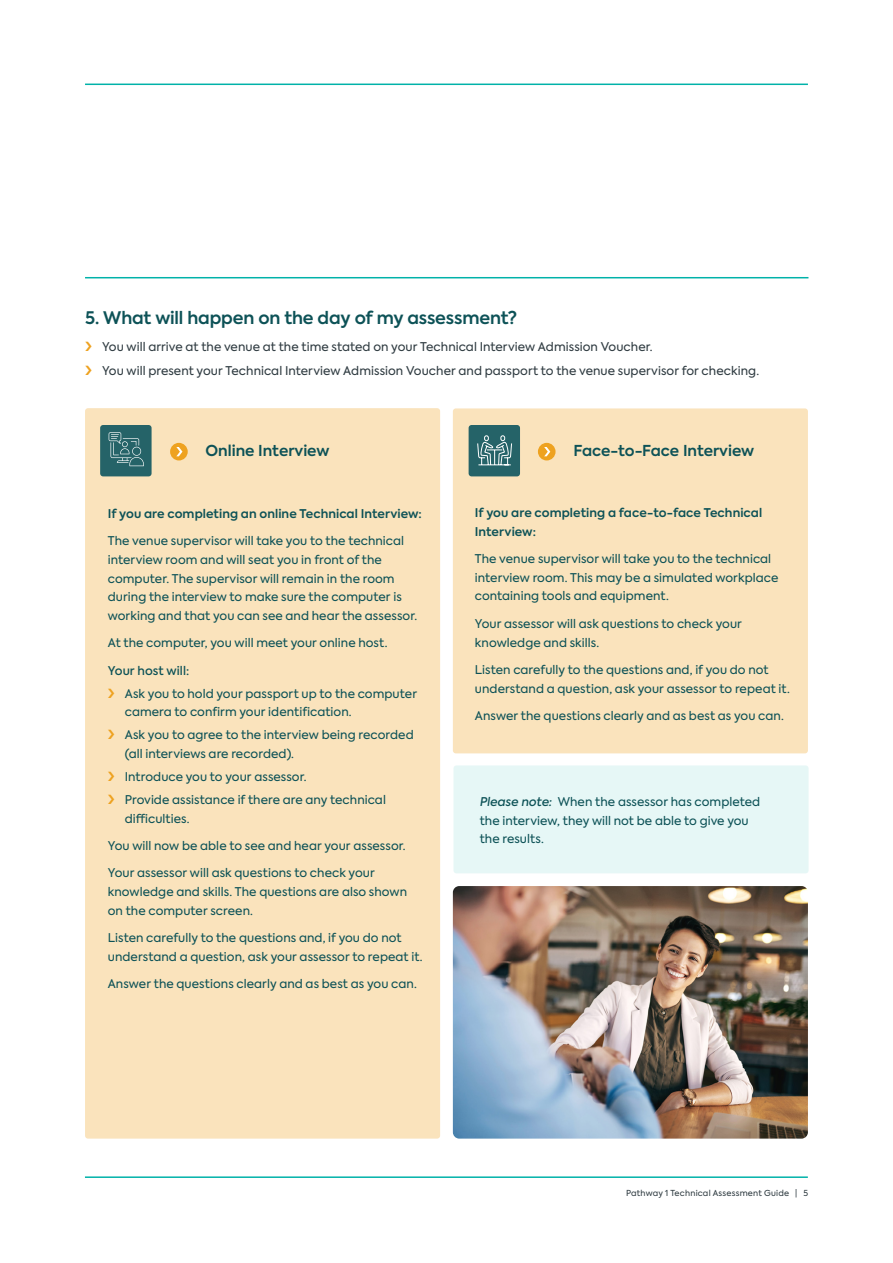
<style>
.page{position:relative;width:893px;height:1263px;background:#fff}
.page>*{position:absolute;margin:0;border:0;box-sizing:border-box;transform-origin:0 0}
.Body_copy{font:600 17.25px "Axiforma";letter-spacing:-.01em;color:#0d5257}
.t1{font:600 15px "Axiforma";color:#0d5257}
.t2{font:12px/18.8px "Axiforma";letter-spacing:.005em;color:#0d5257}
.t3{font:12px "Axiforma";letter-spacing:.005em;color:#303c42}
.t4{font:600 12px/18.8px "Axiforma";letter-spacing:.005em;color:#0d5257}
.t5{font:500 12px "Axiforma";letter-spacing:.005em;color:#0d5257}
.t6{font:8.25px "Axiforma";letter-spacing:.025em;color:#303c42}
.s1{font-weight:500;font-style:italic}
</style>
<div class="page">
<img style="left:453px;top:886px;width:355px;height:252px">
<hr style="left:85px;top:277px;width:723px;height:1px;background:#00b2a9">
<hr style="left:85px;top:84px;width:723px;height:1px;background:#00b2a9">
<hr style="left:85px;top:1176px;width:723px;height:2px;background:#00b2a9">
<div style="left:453px;top:765px;width:356px;height:108px;background:#e6f7f6;border-radius:3px"></div>
<div style="left:85px;top:408px;width:355px;height:730px;background:#fae3bc;border-radius:3px"></div>
<div style="left:453px;top:408px;width:355px;height:345px;background:#fae3bc;border-radius:3px"></div>
<div style="left:170px;top:443px;width:18px;height:17px;background:#eea220;border-radius:50%"></div>
<svg style="left:176px;top:447px;width:6px;height:9px"></svg>
<div style="left:538px;top:443px;width:18px;height:17px;background:#eea220;border-radius:50%"></div>
<svg style="left:544px;top:447px;width:6px;height:9px"></svg>
<div style="left:100px;top:425px;width:52px;height:51px;background:#256368;border-radius:3px"></div>
<svg style="left:109px;top:432px;width:35px;height:34px"></svg>
<div style="left:469px;top:425px;width:51px;height:51px;background:#256368;border-radius:3px"></div>
<svg style="left:477px;top:435px;width:35px;height:31px"></svg>
<p class="Body_copy" style="left:85px;top:306px;width:434px">5. What will happen on the day of my assessment?</p>
<p class="t3" style="left:102px;top:339px;width:552px">You will arrive at the venue at the time stated on your Technical Interview Admission Voucher.</p>
<p class="t3" style="left:102px;top:363px;width:659px">You will present your Technical Interview Admission Voucher and passport to the venue supervisor for checking.</p>
<p class="t1" style="left:206px;top:441px;width:125px">Online Interview</p>
<p class="t1" style="left:573px;top:441px;width:182px">Face-to-Face Interview</p>
<p class="t4" style="left:108px;top:504px;width:315px">If you are completing an online Technical Interview:</p>
<p class="t2" style="left:108px;top:532px;width:311px">The venue supervisor will take you to the technical interview room and will seat you in front of the computer. The supervisor will remain in the room during the interview to make sure the computer is working and that you can see and hear the assessor.</p>
<p class="t2" style="left:108px;top:634px;width:281px">At the computer, you will meet your online host.</p>
<p class="t5" style="left:108px;top:662px;width:83px">Your host will:</p>
<p class="t2" style="left:125px;top:684px;width:294px">Ask you to hold your passport up to the computer camera to confirm your identification.</p>
<p class="t2" style="left:125px;top:726px;width:290px">Ask you to agree to the interview being recorded (all interviews are recorded).</p>
<p class="t2" style="left:125px;top:768px;width:183px">Introduce you to your assessor.</p>
<p class="t2" style="left:125px;top:791px;width:263px">Provide assistance if there are any technical difficulties.</p>
<p class="t2" style="left:108px;top:837px;width:299px">You will now be able to see and hear your assessor.</p>
<p class="t2" style="left:108px;top:864px;width:301px">Your assessor will ask questions to check your knowledge and skills. The questions are also shown on the computer screen.</p>
<p class="t2" style="left:108px;top:929px;width:316px">Listen carefully to the questions and, if you do not understand a question, ask your assessor to repeat it.</p>
<p class="t2" style="left:108px;top:975px;width:310px">Answer the questions clearly and as best as you can.</p>
<p class="t4" style="left:475px;top:503px;width:289px">If you are completing a face-to-face Technical<br>Interview:</p>
<p class="t2" style="left:475px;top:549px;width:305px">The venue supervisor will take you to the technical interview room. This may be a simulated workplace containing tools and equipment.</p>
<p class="t2" style="left:475px;top:614px;width:268px">Your assessor will ask questions to check your knowledge and skills.</p>
<p class="t2" style="left:475px;top:660px;width:316px">Listen carefully to the questions and, if you do not understand a question, ask your assessor to repeat it.</p>
<p class="t2" style="left:475px;top:706px;width:310px">Answer the questions clearly and as best as you can.</p>
<p class="t2" style="left:480px;top:792px;width:282px"><span class="s1">Please note:</span> When the assessor has completed the interview, they will not be able to give you the results.</p>
<p class="t6" style="left:626px;top:1188px;width:184px">Pathway 1 Technical Assessment Guide | 5</p>
</div>
